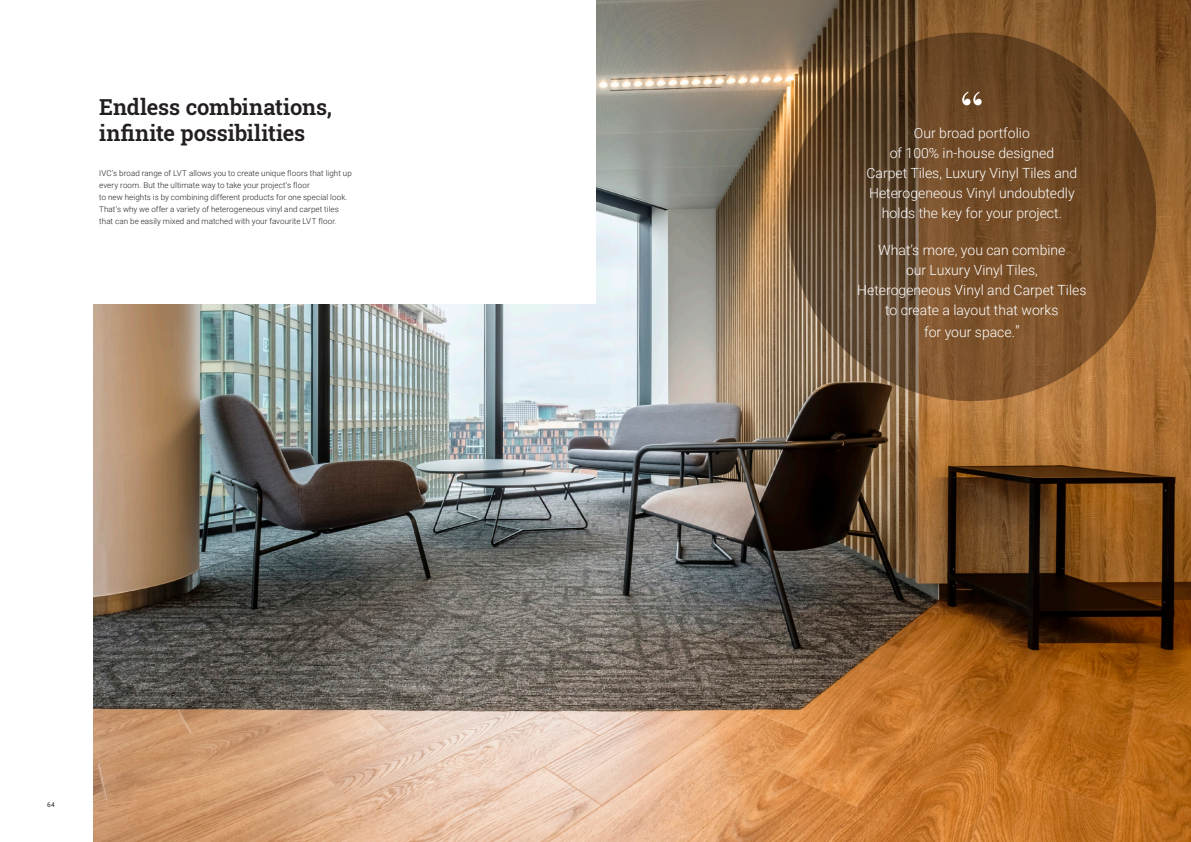
<style>
.page{position:relative;width:1191px;height:842px;background:#fff}
.page>*{position:absolute;margin:0;border:0;box-sizing:border-box;transform-origin:0 0}
.t1{font:600 22px "Roboto Slab";letter-spacing:-.005em;color:#231f20}
.Main_title_addendum{font:300 14px/20px "Roboto";color:#fff;text-align:center}
.t2{font:300 8px/12px "Roboto";letter-spacing:.01em;color:#231f20}
.t3{font:6.5px "Roboto";color:#231f20}
.s1{font-size:16px}
</style>
<div class="page">
<img style="left:94px;top:0;width:1097px;height:842px">
<div style="left:0;top:0;width:595px;height:303px;background:#fff"></div>
<svg style="left:787px;top:33px;width:369px;height:368px;background:#6e4c2b"></svg>
<svg style="left:962px;top:92px;width:19px;height:13px"></svg>
<p class="t1" style="left:99px;top:92px;width:234px">Endless combinations,</p>
<p class="t1" style="left:99px;top:118px;width:207px">infinite possibilities</p>
<p class="t2" style="left:99px;top:167px;width:254px">IVC’s broad range of LVT allows you to create unique floors that light up every room. But the ultimate way to take your project’s floor<br>to new heights is by combining different products for one special look.<br>That’s why we offer a variety of heterogeneous vinyl and carpet tiles that can be easily mixed and matched with your favourite LVT floor.</p>
<p class="t3" style="left:47px;top:800px;width:9px">64</p>
<p class="Main_title_addendum" style="left:866px;top:122px;width:212px">Our broad portfolio<br>of 100% in-house designed<br>Carpet Tiles, Luxury Vinyl Tiles and<br>Heterogeneous Vinyl undoubtedly holds the key for your project.</p>
<p class="Main_title_addendum" style="left:857px;top:239px;width:231px">What’s more, you can combine<br>our Luxury Vinyl Tiles,<br>Heterogeneous Vinyl and Carpet Tiles to create a layout that works</p>
<p class="Main_title_addendum" style="left:924px;top:321px;width:97px">for your space.<span class="s1">"</span></p>
</div>
